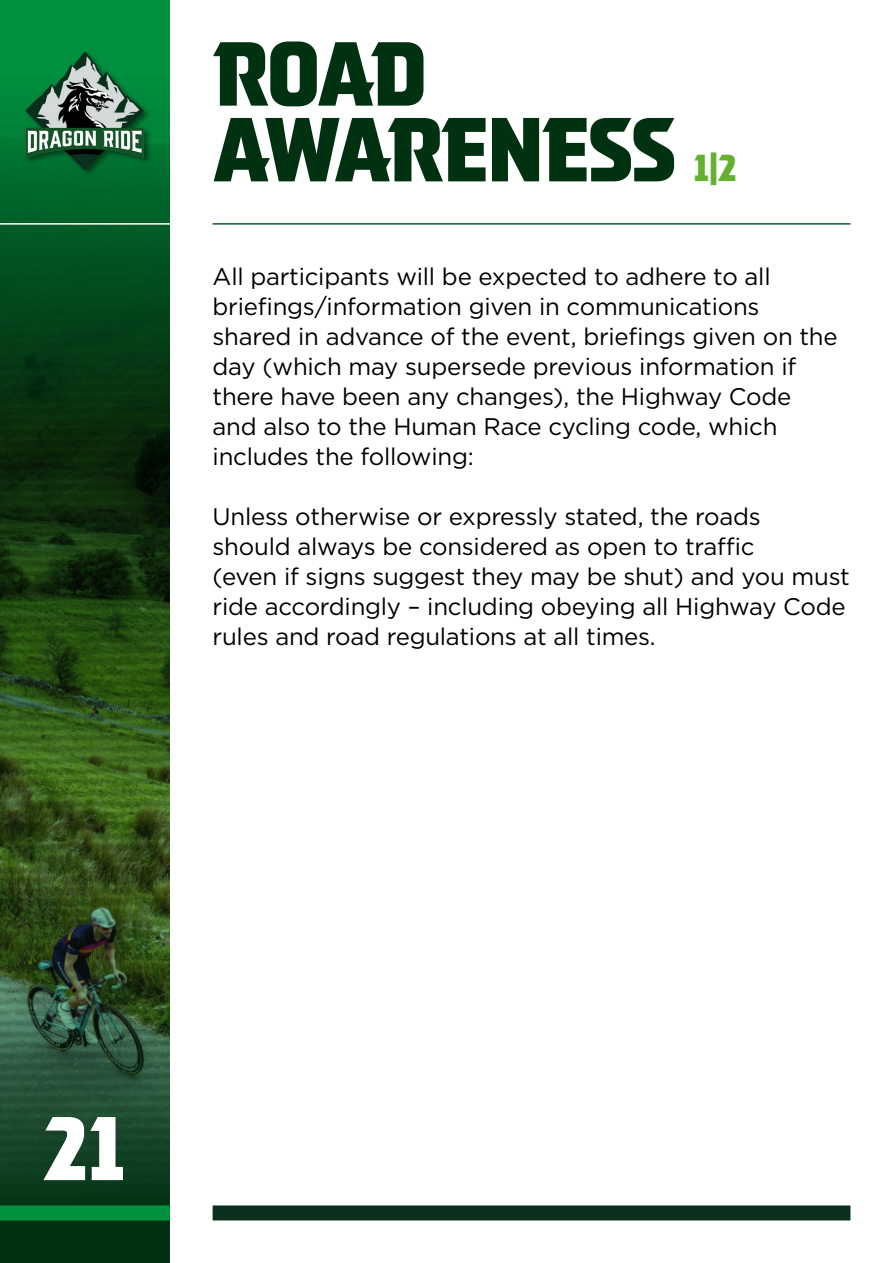
<style>
.page{position:relative;width:893px;height:1263px;background:#fff}
.page>*{position:absolute;margin:0;border:0;box-sizing:border-box;transform-origin:0 0}
.t1{font:800 90.6px/75.8px "WATAHA";letter-spacing:-.04em;color:#003211}
.t2{font:800 90.15px "WATAHA";color:#fff}
.t3{font:800 37.5px "WATAHA";color:#62b22f}
.t4{font:24px/30px "Gotham";letter-spacing:-.01em;color:#000}
</style>
<div class="page">
<svg style="left:0;top:491px;width:170px;height:492px;background:#294815"></svg>
<svg style="left:0;top:0;width:170px;height:491px;background:#03501f"></svg>
<svg style="left:0;top:983px;width:170px;height:280px;background:#1c482c"></svg>
<hr style="left:213px;top:223px;width:637px;height:2px;background:#0a5e2b">
<div style="left:213px;top:1205px;width:637px;height:15px;background:#0b301d"></div>
<div style="left:24px;top:51px;width:128px;height:127px;background:#000;opacity:.45"></div>
<img style="left:26px;top:52px;width:118px;height:117px">
<hr style="left:0;top:223px;width:193px;height:2px;background:#fff">
<div style="left:0;top:1205px;width:170px;height:15px;background:#00903f"></div>
<h1 class="t1" style="left:213px;top:36px;width:465px">ROAD<br>AWARENESS</h1>
<h3 class="t3" style="left:693px;top:146px;width:45px">1|2</h3>
<p class="t4" style="left:213px;top:261px;width:627px">All participants will be expected to adhere to all briefings/information given in communications shared in advance of the event, briefings given on the day (which may supersede previous information if there have been any changes), the Highway Code and also to the Human Race cycling code, which includes the following:</p>
<p class="t4" style="left:213px;top:501px;width:639px">Unless otherwise or expressly stated, the roads<br>should always be considered as open to traffic<br>(even if signs suggest they may be shut) and you must ride accordingly – including obeying all Highway Code rules and road regulations at all times.</p>
<h2 class="t2" style="left:44px;top:1094px;width:84px">21</h2>
</div>
